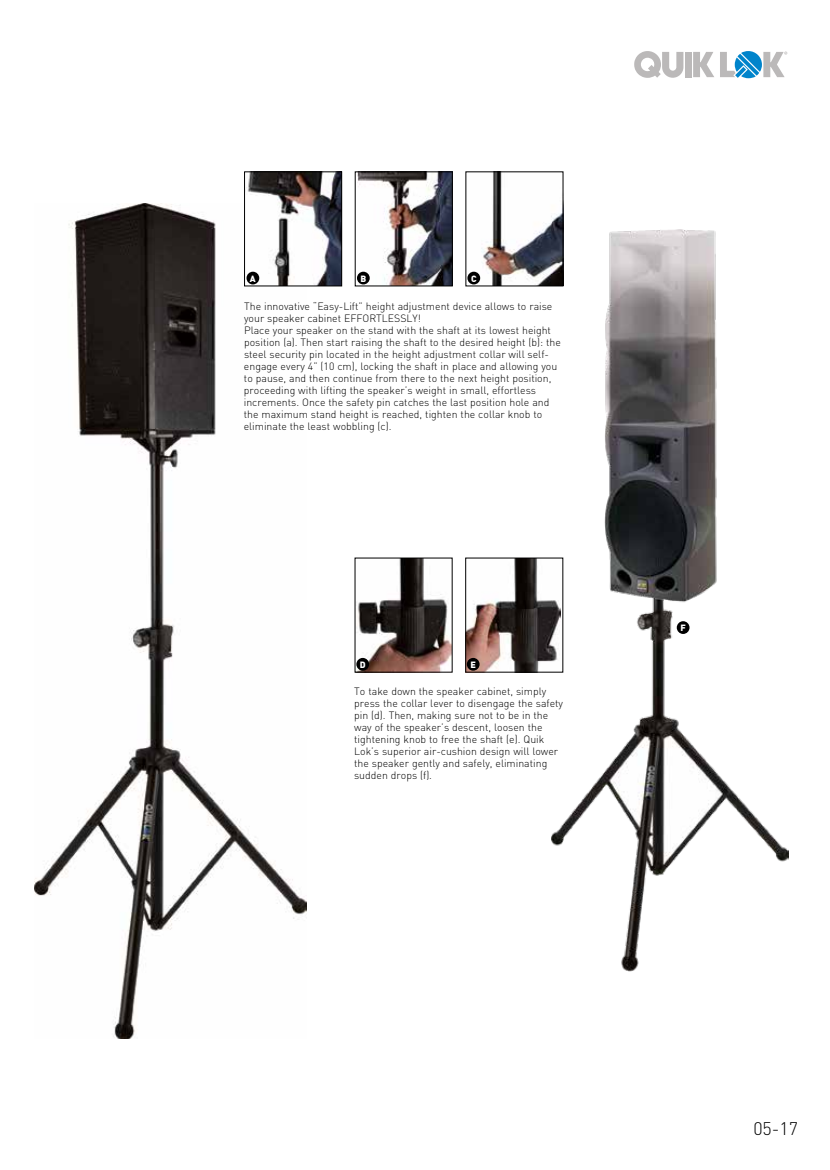
<style>
.page{position:relative;width:830px;height:1170px;background:#fff}
.page>*{position:absolute;margin:0;border:0;box-sizing:border-box;transform-origin:0 0}
.t1{font:300 18px "DIN";color:#000}
.t2{font:300 10.5px/12px "DIN";color:#000}
.t3{font:900 9px "DIN";color:#fff}
</style>
<div class="page">
<svg style="left:683px;top:51px;width:104px;height:27px"></svg>
<div style="left:684px;top:52px;width:7px;height:25px;background:#bbb9b9"></div>
<svg style="left:692px;top:51px;width:94px;height:27px"></svg>
<svg style="left:634px;top:51px;width:49px;height:27px"></svg>
<img style="left:551px;top:229px;width:237px;height:743px">
<img style="left:34px;top:203px;width:272px;height:835px">
<img style="left:467px;top:173px;width:94px;height:111px">
<div style="left:465px;top:171px;width:98px;height:115px;border:1px solid #000"></div>
<img style="left:357px;top:173px;width:93px;height:111px">
<div style="left:354px;top:171px;width:98px;height:115px;border:1px solid #000"></div>
<img style="left:246px;top:173px;width:94px;height:111px">
<div style="left:244px;top:171px;width:98px;height:115px;border:1px solid #000"></div>
<div style="left:246px;top:272px;width:13px;height:12px;background:#000;border-radius:50%"></div>
<div style="left:357px;top:272px;width:12px;height:12px;background:#000;border-radius:50%"></div>
<div style="left:467px;top:272px;width:13px;height:12px;background:#000;border-radius:50%"></div>
<img style="left:356px;top:559px;width:94px;height:111px">
<div style="left:356px;top:658px;width:13px;height:12px;background:#000;border-radius:6px"></div>
<img style="left:467px;top:559px;width:92px;height:111px">
<div style="left:465px;top:557px;width:98px;height:115px;border:1px solid #000"></div>
<div style="left:466px;top:658px;width:13px;height:12px;background:#000;border-radius:6px"></div>
<div style="left:676px;top:621px;width:13px;height:13px;background:#000;border-radius:50%"></div>
<p class="t3" style="left:250px;top:272px;width:7px">A</p>
<p class="t3" style="left:360px;top:272px;width:7px">B</p>
<p class="t3" style="left:471px;top:272px;width:7px">C</p>
<p class="t2" style="left:243px;top:300px;width:318px">The innovative “Easy-Lift” height adjustment device allows to raise your speaker cabinet EFFORTLESSLY!<br>Place your speaker on the stand with the shaft at its lowest height position (a). Then start raising the shaft to the desired height (b): the steel security pin located in the height adjustment collar will self&shy;engage every 4” (10 cm), locking the shaft in place and allowing you to pause, and then continue from there to the next height position, proceeding with lifting the speaker’s weight in small, effortless increments. Once the safety pin catches the last position hole and the maximum stand height is reached, tighten the collar knob to eliminate the least wobbling (c).</p>
<p class="t3" style="left:359px;top:658px;width:7px">D</p>
<p class="t3" style="left:470px;top:658px;width:7px">E</p>
<p class="t2" style="left:354px;top:685px;width:210px">To take down the speaker cabinet, simply press the collar lever to disengage the safety pin (d). Then, making sure not to be in the way of the speaker’s descent, loosen the tightening knob to free the shaft (e). Quik Lok’s superior air-cushion design will lower the speaker gently and safely, eliminating sudden drops (f).</p>
<p class="t3" style="left:680px;top:622px;width:7px">F</p>
<h1 class="t1" style="left:753px;top:1116px;width:46px">05-17</h1>
</div>
